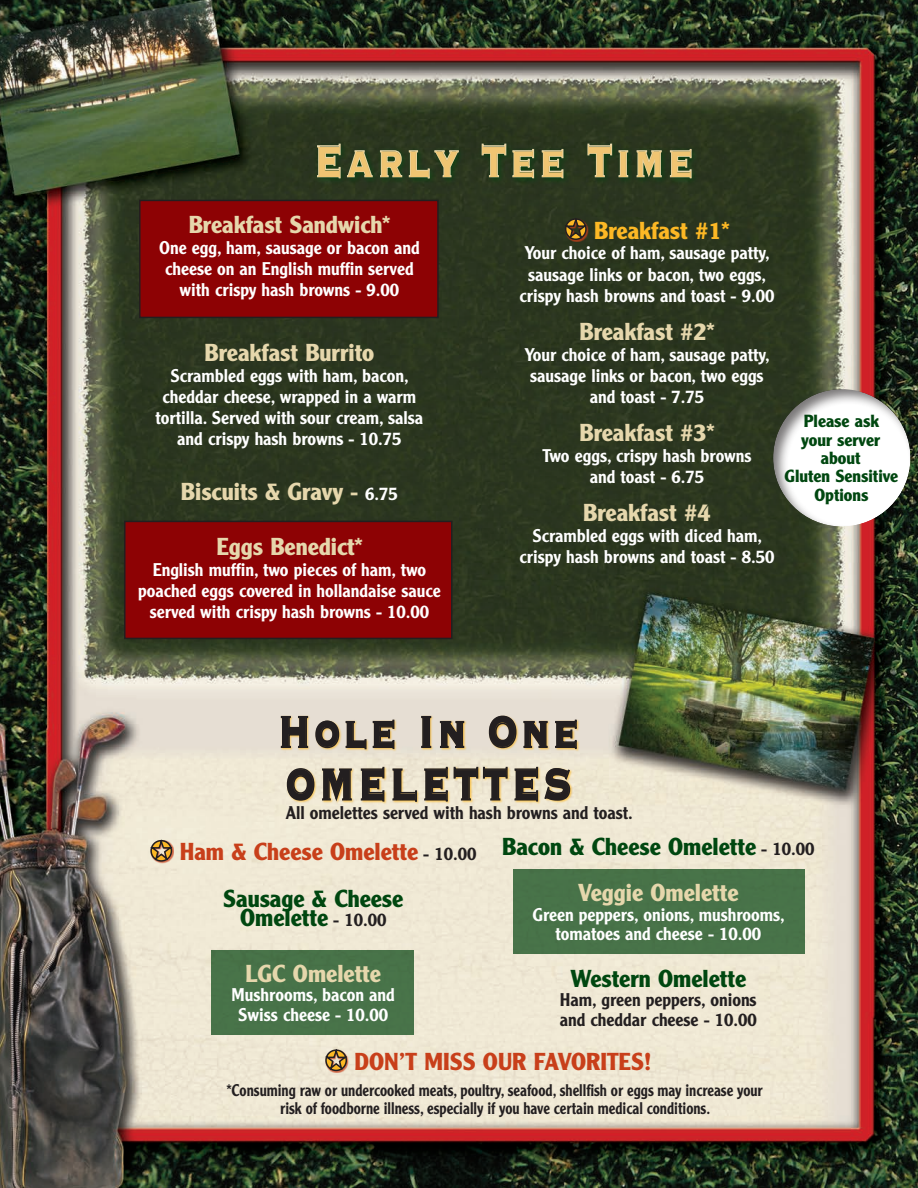
<style>
.page{position:relative;width:918px;height:1188px;background:#fff}
.page>*{position:absolute;margin:0;border:0;box-sizing:border-box;transform-origin:0 0}
.t1{font:700 58.2px/52.5px "Copperplate";letter-spacing:.09em;color:#231f20;scale:.72 1}
.t2{font:700 58.2px "Copperplate";letter-spacing:.09em;color:#f0c572;scale:.72 1}
.t3{font:700 24px "Clearface Gothic LT Std";color:#e6d7ac}
.t4{font:700 24px/46.5px "Clearface Gothic LT Std";color:#004710;text-align:center}
.t5{font:700 24px/46.5px "Clearface Gothic LT Std";color:#c83f1a}
.t6{font:700 24px "Clearface Gothic LT Std";color:#fcb825}
.t7{font:500 18px/21px "Clearface Gothic LT Std";color:#fff;text-align:center}
.t8{font:500 18px/19.5px "Clearface Gothic LT Std";color:#231f20}
.t9{font:700 17.25px/18.5px "Clearface Gothic LT Std";color:#004710;text-align:center}
.t10{font:500 16.5px/18px "Clearface Gothic LT Std";color:#231f20;text-align:center;scale:.9 1}
.s1{font-weight:500;font-size:18px;color:#fff}
.s2{font-weight:500;font-size:18px;color:#231f20}
.s3{color:#004710}
.s4{color:#e6d7ac}
</style>
<div class="page">
<img style="left:0;top:0;width:918px;height:1188px">
<div style="left:313px;top:140px;width:386px;height:46px;background:#29361e"></div>
<svg style="left:317px;top:143px;width:56px;height:36px"></svg>
<svg style="left:379px;top:150px;width:81px;height:29px"></svg>
<svg style="left:481px;top:143px;width:54px;height:36px"></svg>
<svg style="left:541px;top:149px;width:23px;height:30px"></svg>
<svg style="left:587px;top:143px;width:42px;height:35px"></svg>
<svg style="left:636px;top:150px;width:27px;height:29px"></svg>
<svg style="left:669px;top:149px;width:23px;height:30px"></svg>
<div style="left:325px;top:1049px;width:24px;height:24px;background:#c83f1a;opacity:.75"></div>
<svg style="left:323px;top:1049px;width:27px;height:23px"></svg>
<div style="left:280px;top:715px;width:300px;height:89px;background:#eae2d3"></div>
<svg style="left:280px;top:715px;width:29px;height:34px"></svg>
<svg style="left:315px;top:719px;width:80px;height:31px"></svg>
<svg style="left:421px;top:715px;width:11px;height:34px"></svg>
<svg style="left:439px;top:720px;width:26px;height:29px"></svg>
<svg style="left:488px;top:715px;width:29px;height:34px"></svg>
<svg style="left:523px;top:720px;width:25px;height:29px"></svg>
<svg style="left:555px;top:719px;width:23px;height:31px"></svg>
<svg style="left:286px;top:768px;width:29px;height:34px"></svg>
<svg style="left:321px;top:768px;width:32px;height:36px"></svg>
<svg style="left:360px;top:766px;width:25px;height:36px"></svg>
<svg style="left:392px;top:766px;width:116px;height:37px"></svg>
<svg style="left:514px;top:766px;width:57px;height:36px"></svg>
<div style="left:140px;top:200px;width:298px;height:117px;background:#8d0204"></div>
<div style="left:139px;top:200px;width:300px;height:118px;border:2px solid #231f20"></div>
<div style="left:125px;top:521px;width:327px;height:117px;background:#8d0204"></div>
<div style="left:124px;top:521px;width:329px;height:118px;border:2px solid #231f20"></div>
<div style="left:513px;top:869px;width:292px;height:85px;background:#487249"></div>
<div style="left:211px;top:950px;width:203px;height:85px;background:#487349"></div>
<div style="left:565px;top:218px;width:23px;height:24px;background:#c83f1a;opacity:.75"></div>
<svg style="left:562px;top:218px;width:27px;height:23px"></svg>
<div style="left:151px;top:840px;width:23px;height:23px;background:#c83f1a;opacity:.75"></div>
<svg style="left:148px;top:839px;width:27px;height:23px"></svg>
<div style="left:762px;top:388px;width:156px;height:140px;background:#231f20;opacity:.6"></div>
<h1 class="t2" style="left:314px;top:123px;width:528px">Early Tee Time</h1>
<h2 class="t3" style="left:189px;top:211px;width:203px">Breakfast Sandwich*</h2>
<p class="t7" style="left:159px;top:237px;width:262px">One egg, ham, sausage or bacon and cheese on an English muffin served with crispy hash browns - 9.00</p>
<h2 class="t3" style="left:205px;top:338px;width:171px">Breakfast Burrito</h2>
<p class="t7" style="left:156px;top:365px;width:269px">Scrambled eggs with ham, bacon, cheddar cheese, wrapped in a warm tortilla. Served with sour cream, salsa and crispy hash browns - 10.75</p>
<h2 class="t3" style="left:181px;top:478px;width:218px">Biscuits &amp; Gravy - <span class="s1">6.75</span></h2>
<h2 class="t3" style="left:216px;top:533px;width:147px">Eggs Benedict*</h2>
<p class="t7" style="left:138px;top:559px;width:304px">English muffin, two pieces of ham, two poached eggs covered in hollandaise sauce served with crispy hash browns - 10.00</p>
<h2 class="t6" style="left:594px;top:216px;width:136px">Breakfast #1*</h2>
<p class="t7" style="left:520px;top:242px;width:256px">Your choice of ham, sausage patty, sausage links or bacon, two eggs, crispy hash browns and toast - 9.00</p>
<h2 class="t3" style="left:579px;top:317px;width:136px">Breakfast #2*</h2>
<p class="t7" style="left:525px;top:344px;width:246px">Your choice of ham, sausage patty, sausage links or bacon, two eggs and toast - 7.75</p>
<h2 class="t3" style="left:579px;top:419px;width:136px">Breakfast #3*</h2>
<p class="t7" style="left:543px;top:445px;width:210px">Two eggs, crispy hash browns and toast - 6.75</p>
<h2 class="t3" style="left:583px;top:499px;width:129px">Breakfast #4</h2>
<p class="t7" style="left:520px;top:525px;width:256px">Scrambled eggs with diced ham, crispy hash browns and toast - 8.50</p>
<p class="t9" style="left:785px;top:412px;width:115px">Please ask<br>your server about<br>Gluten Sensitive<br>Options</p>
<h1 class="t1" style="left:278px;top:702px;width:419px">Hole In One<br>OMELETTES</h1>
<p class="t8" style="left:286px;top:803px;width:349px">All omelettes served with hash browns and toast.</p>
<h2 class="t5" style="left:223px;top:829px;width:255px;text-indent:-44px">Ham &amp; Cheese Omelette <span class="s2">- 10.00<br></span><span class="s3">Sausage &amp; Cheese</span></h2>
<h2 class="t4" style="left:240px;top:895px;width:148px">Omelette <span class="s2">- 10.00</span></h2>
<h2 class="t3" style="left:246px;top:959px;width:137px">LGC Omelette</h2>
<p class="t7" style="left:232px;top:985px;width:165px;line-height:19.5px">Mushrooms, bacon and<br>Swiss cheese - 10.00</p>
<h2 class="t4" style="left:502px;top:823px;width:314px">Bacon &amp; Cheese Omelette <span class="s2">- 10.00<br></span><span class="s4">Veggie Omelette</span></h2>
<p class="t7" style="left:532px;top:905px;width:254px;line-height:19.5px">Green peppers, onions, mushrooms, tomatoes and cheese - 10.00</p>
<h2 class="t4" style="left:570px;top:955px;width:177px">Western Omelette</h2>
<p class="t8" style="left:560px;top:990px;width:199px">Ham, green peppers, onions and cheddar cheese - 10.00</p>
<h2 class="t5" style="left:355px;top:1038px;width:299px">DON’T MISS OUR FAVORITES!</h2>
<p class="t10" style="left:227px;top:1081px;width:597px">*Consuming raw or undercooked meats, poultry, seafood, shellfish or eggs may increase your risk of foodborne illness, especially if you have certain medical conditions.</p>
</div>
